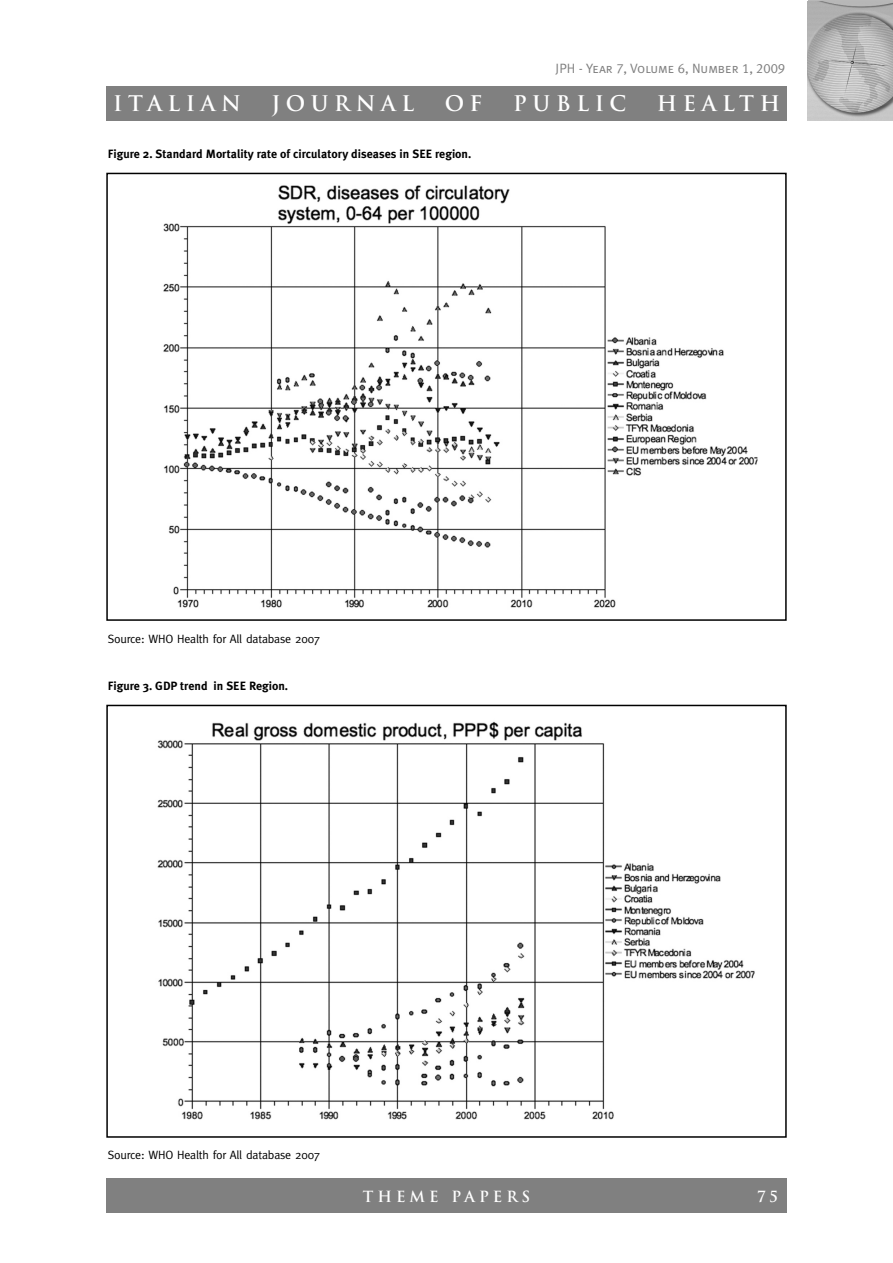
<style>
.page{position:relative;width:893px;height:1263px;background:#fff}
.page>*{position:absolute;margin:0;border:0;box-sizing:border-box;transform-origin:0 0}
.t1{font:700 21px "Trajan";letter-spacing:.265em;color:#fff}
.t2{font:700 15px "Trajan";letter-spacing:.265em;color:#fff}
.t3{font:13.5px "Meta Plus Normal Caps";color:#808080}
.t4{font:700 12px "Meta Plus";color:#000}
.t5{font:12px "Meta";letter-spacing:-.015em;color:#000}
</style>
<div class="page">
<div style="left:106px;top:1179px;width:681px;height:34px;background:#808080"></div>
<img style="left:808px;top:1px;width:85px;height:119px">
<div style="left:106px;top:86px;width:681px;height:34px;background:#808080"></div>
<img style="left:163px;top:185px;width:595px;height:423px">
<div style="left:106px;top:173px;width:681px;height:448px;border:2px solid #000"></div>
<img style="left:157px;top:721px;width:598px;height:399px">
<div style="left:106px;top:705px;width:681px;height:433px;border:2px solid #000"></div>
<p class="t3" style="left:556px;top:60px;width:231px">JPH - Year 7, Volume 6, Number 1, 2009</p>
<h1 class="t1" style="left:113px;top:91px;width:129px">ITALIAN</h1>
<h1 class="t1" style="left:272px;top:91px;width:144px">JOURNAL</h1>
<h1 class="t1" style="left:445px;top:91px;width:39px">O F</h1>
<h1 class="t1" style="left:513px;top:91px;width:115px">PUBLIC</h1>
<h1 class="t1" style="left:657px;top:91px;width:125px">HEALTH</h1>
<p class="t4" style="left:108px;top:147px;width:365px">Figure 2. Standard Mortality rate of circulatory diseases in SEE region.</p>
<p class="t5" style="left:108px;top:632px;width:214px">Source: WHO Health for All database 2007</p>
<p class="t4" style="left:108px;top:679px;width:182px">Figure 3. GDP trend in SEE Region.</p>
<p class="t5" style="left:108px;top:1148px;width:214px">Source: WHO Health for All database 2007</p>
<p class="t2" style="left:363px;top:1187px;width:169px">THEME PAPERS</p>
<p class="t2" style="left:757px;top:1187px;width:22px">7 5</p>
</div>
